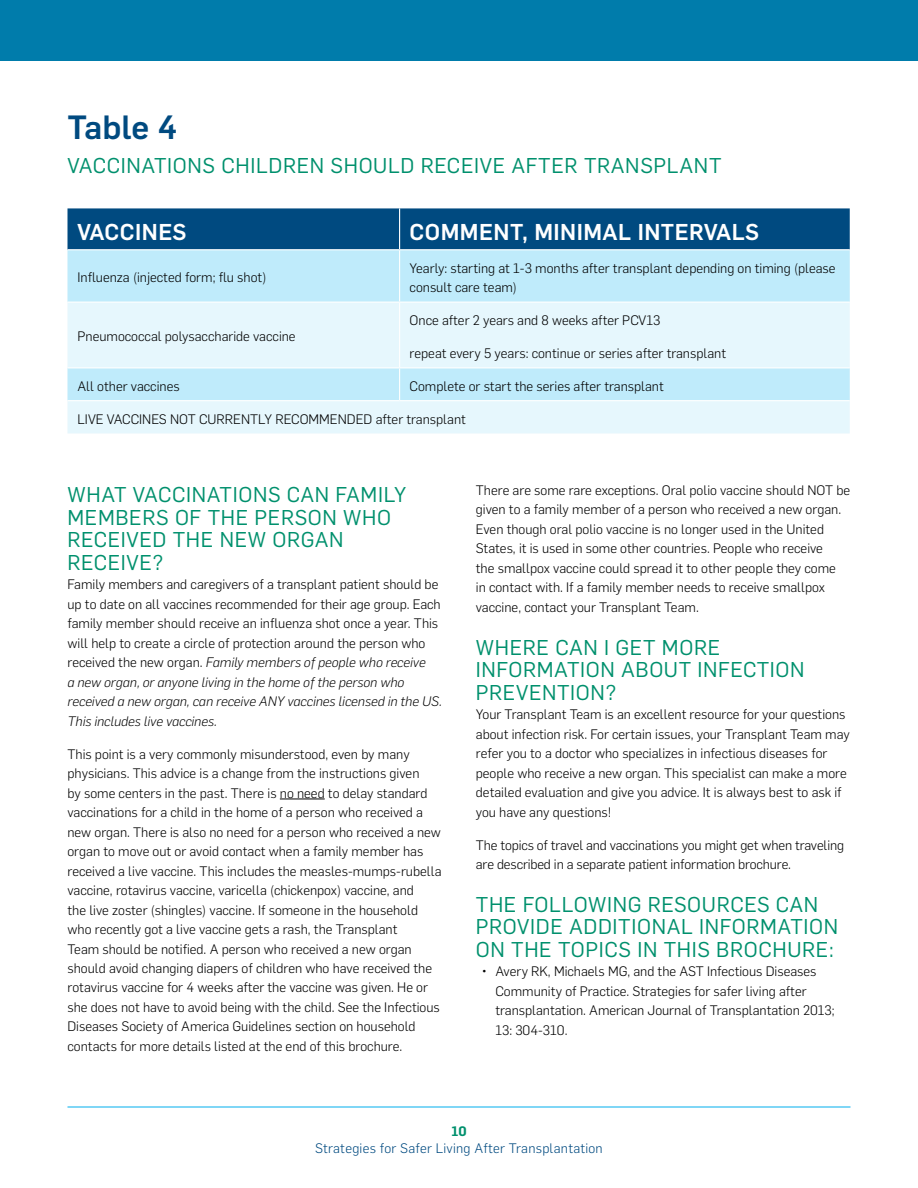
<style>
.page{position:relative;width:918px;height:1188px;background:#fff}
.page>*{position:absolute;margin:0;border:0;box-sizing:border-box;transform-origin:0 0}
.t1{font:500 33px "Flama";color:#004a80}
.t2{font:500 22.5px "Flama";letter-spacing:.02em;color:#fff}
.t3{font:21px/22.5px "Flama";letter-spacing:.03em;color:#00906d}
.t4{font:300 13.5px/19.5px "Flama";color:#000}
.t5{font:300 13.5px "Flama";letter-spacing:.02em;color:#004a80}
.t6{font:600 13.5px "Flama";color:#00906d}
.s1{font-style:italic}
</style>
<div class="page">
<hr style="left:68px;top:1107px;width:782px;height:1px;background:#00aeef">
<div style="left:0;top:0;width:918px;height:60px;background:#007cab"></div>
<div style="left:68px;top:208px;width:782px;height:41px;background:#004a80"></div>
<div style="left:68px;top:250px;width:782px;height:52px;background:#bfebfb"></div>
<svg style="left:68px;top:303px;width:782px;height:131px;background:#dcf4fc"></svg>
<hr style="left:399px;top:208px;width:1px;height:41px;background:#fff">
<hr style="left:399px;top:250px;width:1px;height:52px;background:#fff">
<hr style="left:399px;top:303px;width:1px;height:64px;background:#fff">
<hr style="left:68px;top:367px;width:332px;height:1px;background:#fff">
<hr style="left:400px;top:367px;width:450px;height:1px;background:#fff">
<hr style="left:399px;top:368px;width:1px;height:32px;background:#fff">
<hr style="left:68px;top:400px;width:332px;height:1px;background:#fff">
<hr style="left:400px;top:400px;width:450px;height:1px;background:#fff">
<hr style="left:280px;top:799px;width:45px;height:1px;background:#000">
<h1 class="t1" style="left:68px;top:104px;width:111px">Table 4</h1>
<h3 class="t3" style="left:68px;top:153px;width:656px">VACCINATIONS CHILDREN SHOULD RECEIVE AFTER TRANSPLANT</h3>
<h2 class="t2" style="left:77px;top:216px;width:111px">VACCINES</h2>
<h2 class="t2" style="left:410px;top:216px;width:351px">COMMENT, MINIMAL INTERVALS</h2>
<p class="t4" style="left:77px;top:267px;width:190px">Influenza (injected form; flu shot)</p>
<p class="t4" style="left:410px;top:257px;width:428px">Yearly: starting at 1-3 months after transplant depending on timing (please consult care team)</p>
<p class="t4" style="left:77px;top:326px;width:220px">Pneumococcal polysaccharide vaccine</p>
<p class="t4" style="left:410px;top:310px;width:252px">Once after 2 years and 8 weeks after PCV13</p>
<p class="t4" style="left:410px;top:343px;width:318px">repeat every 5 years: continue or series after transplant</p>
<p class="t4" style="left:77px;top:375px;width:104px">All other vaccines</p>
<p class="t4" style="left:410px;top:375px;width:256px">Complete or start the series after transplant</p>
<p class="t4" style="left:77px;top:408px;width:390px">LIVE VACCINES NOT CURRENTLY RECOMMENDED after transplant</p>
<h3 class="t3" style="left:68px;top:482px;width:340px">WHAT VACCINATIONS CAN FAMILY<br>MEMBERS OF THE PERSON WHO<br>RECEIVED THE NEW ORGAN<br>RECEIVE?</h3>
<p class="t4" style="left:68px;top:574px;width:376px">Family members and caregivers of a transplant patient should be up to date on all vaccines recommended for their age group. Each family member should receive an influenza shot once a year. This will help to create a circle of protection around the person who received the new organ. <span class="s1">Family members of people who receive<br>a new organ, or anyone living in the home of the person who received a new organ, can receive ANY vaccines licensed in the US.<br>This includes live vaccines.</span></p>
<p class="t4" style="left:68px;top:743px;width:376px">This point is a very commonly misunderstood, even by many physicians. This advice is a change from the instructions given<br>by some centers in the past. There is no need to delay standard vaccinations for a child in the home of a person who received a new organ. There is also no need for a person who received a new organ to move out or avoid contact when a family member has received a live vaccine. This includes the measles-mumps-rubella vaccine, rotavirus vaccine, varicella (chickenpox) vaccine, and<br>the live zoster (shingles) vaccine. If someone in the household who recently got a live vaccine gets a rash, the Transplant<br>Team should be notified. A person who received a new organ should avoid changing diapers of children who have received the rotavirus vaccine for 4 weeks after the vaccine was given. He or she does not have to avoid being with the child. See the Infectious Diseases Society of America Guidelines section on household contacts for more details listed at the end of this brochure.</p>
<p class="t4" style="left:476px;top:480px;width:376px">There are some rare exceptions. Oral polio vaccine should NOT be given to a family member of a person who received a new organ.<br>Even though oral polio vaccine is no longer used in the United States, it is used in some other countries. People who receive<br>the smallpox vaccine could spread it to other people they come<br>in contact with. If a family member needs to receive smallpox vaccine, contact your Transplant Team.</p>
<h3 class="t3" style="left:476px;top:635px;width:330px">WHERE CAN I GET MORE<br>INFORMATION ABOUT INFECTION<br>PREVENTION?</h3>
<p class="t4" style="left:476px;top:704px;width:375px">Your Transplant Team is an excellent resource for your questions about infection risk. For certain issues, your Transplant Team may refer you to a doctor who specializes in infectious diseases for people who receive a new organ. This specialist can make a more detailed evaluation and give you advice. It is always best to ask if you have any questions!</p>
<p class="t4" style="left:476px;top:834px;width:370px">The topics of travel and vaccinations you might get when traveling are described in a separate patient information brochure.</p>
<h3 class="t3" style="left:476px;top:892px;width:364px">THE FOLLOWING RESOURCES CAN<br>PROVIDE ADDITIONAL INFORMATION<br>ON THE TOPICS IN THIS BROCHURE:</h3>
<p class="t4" style="left:495px;top:961px;width:341px;text-indent:-14px">• Avery RK, Michaels MG, and the AST Infectious Diseases Community of Practice. Strategies for safer living after transplantation. American Journal of Transplantation 2013; 13: 304-310.</p>
<p class="t6" style="left:451px;top:1122px;width:17px">10</p>
<p class="t5" style="left:315px;top:1139px;width:289px">Strategies for Safer Living After Transplantation</p>
</div>
